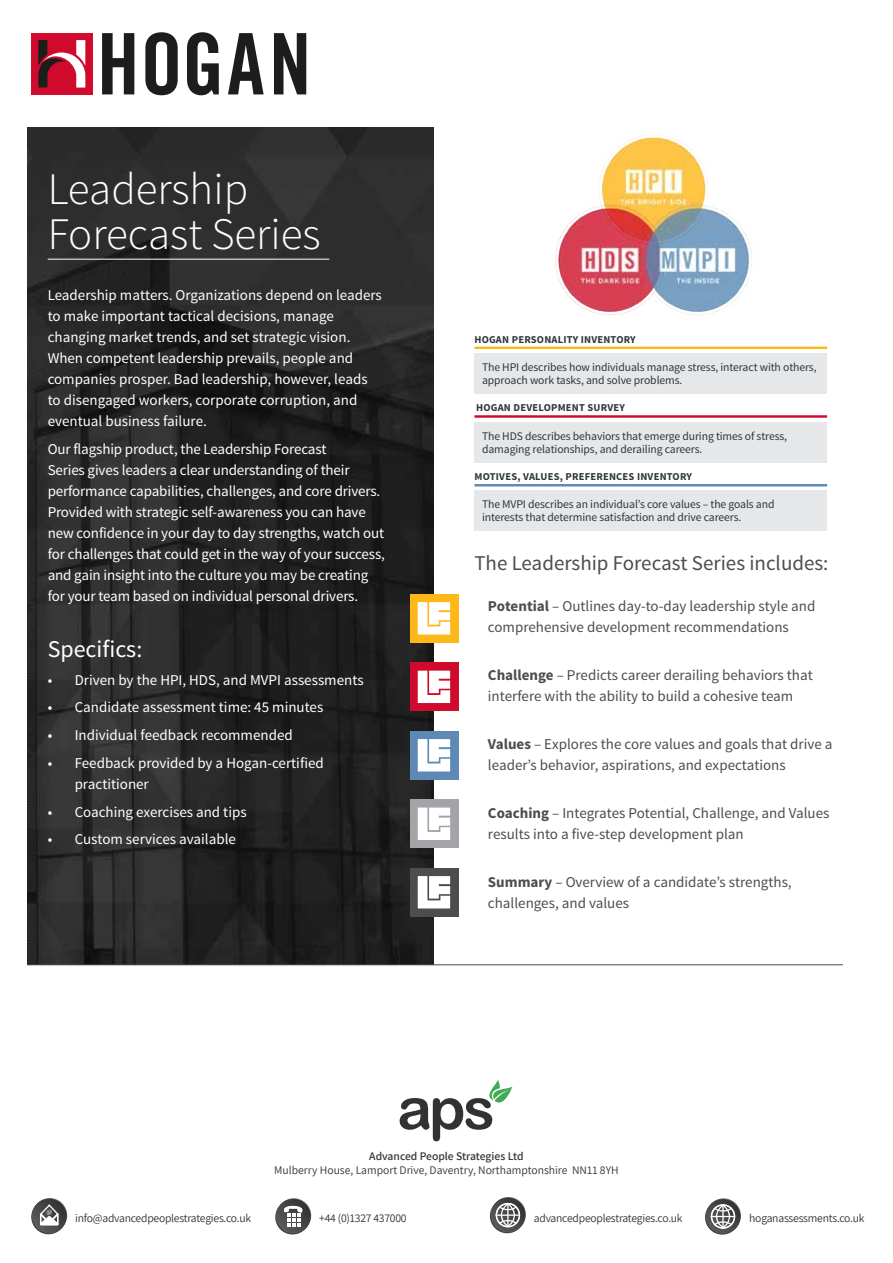
<style>
.page{position:relative;width:893px;height:1263px;background:#fff}
.page>*{position:absolute;margin:0;border:0;box-sizing:border-box;transform-origin:0 0}
.t1{font:300 45px/45px "Source Sans Pro";color:#fff}
.t2{font:24px "Source Sans Pro";color:#fff}
.t3{font:21px "Source Sans Pro";color:#4d4d4f}
.t4{font:15px/21px "Source Sans Pro";letter-spacing:-.01em;color:#fff}
.t5{font:15px/21px "Source Sans Pro";color:#4d4d4f}
.t6{font:11.7px/12.8px "Source Sans Pro";letter-spacing:-.01em;color:#2e373b}
.t7{font:11.7px "Assistant";letter-spacing:-.02em;color:#333}
.t8{font:11.7px "Assistant";color:#333}
.t9{font:600 11.7px "Assistant";color:#333}
.t10{font:700 10.5px "Source Sans Pro";letter-spacing:.02em;color:#2e373b}
.s1{font-weight:700}
</style>
<div class="page">
<img style="left:27px;top:128px;width:407px;height:836px">
<hr style="left:48px;top:259px;width:281px;height:1px;background:#fff">
<div style="left:410px;top:594px;width:48px;height:48px;background:#ffb819"></div>
<div style="left:410px;top:663px;width:48px;height:48px;background:#cf0a2c"></div>
<div style="left:410px;top:731px;width:48px;height:48px;background:#5d89b4"></div>
<div style="left:410px;top:800px;width:48px;height:48px;background:#a2a4a7"></div>
<div style="left:410px;top:868px;width:48px;height:48px;background:#4d4d4f"></div>
<svg style="left:418px;top:602px;width:32px;height:32px"></svg>
<svg style="left:418px;top:671px;width:32px;height:32px"></svg>
<svg style="left:418px;top:739px;width:32px;height:32px"></svg>
<svg style="left:418px;top:808px;width:32px;height:32px"></svg>
<svg style="left:418px;top:876px;width:32px;height:32px"></svg>
<img style="left:555px;top:134px;width:197px;height:181px">
<div style="left:474px;top:353px;width:353px;height:40px;background:#e6e7e8"></div>
<hr style="left:474px;top:347px;width:353px;height:2px;background:#ffb819">
<div style="left:474px;top:422px;width:353px;height:40px;background:#e6e7e8"></div>
<hr style="left:474px;top:415px;width:353px;height:3px;background:#cf0a2c">
<div style="left:474px;top:491px;width:353px;height:40px;background:#e6e7e8"></div>
<hr style="left:474px;top:484px;width:353px;height:2px;background:#5d89b4">
<hr style="left:27px;top:964px;width:816px;height:1px;background:#4d4d4f">
<svg style="left:276px;top:1198px;width:35px;height:35px"></svg>
<svg style="left:275px;top:1200px;width:35px;height:34px"></svg>
<svg style="left:276px;top:1199px;width:35px;height:35px"></svg>
<svg style="left:284px;top:1206px;width:18px;height:21px"></svg>
<svg style="left:491px;top:1197px;width:35px;height:35px"></svg>
<svg style="left:490px;top:1198px;width:35px;height:35px"></svg>
<svg style="left:491px;top:1198px;width:34px;height:34px"></svg>
<svg style="left:494px;top:1201px;width:27px;height:27px"></svg>
<svg style="left:706px;top:1198px;width:35px;height:35px"></svg>
<svg style="left:705px;top:1200px;width:35px;height:34px"></svg>
<svg style="left:706px;top:1199px;width:34px;height:35px"></svg>
<svg style="left:709px;top:1203px;width:28px;height:27px"></svg>
<svg style="left:32px;top:1198px;width:35px;height:35px"></svg>
<svg style="left:31px;top:1199px;width:35px;height:35px"></svg>
<svg style="left:32px;top:1199px;width:35px;height:34px"></svg>
<svg style="left:39px;top:1204px;width:21px;height:23px"></svg>
<svg style="left:400px;top:1080px;width:112px;height:61px"></svg>
<div style="left:31px;top:33px;width:61px;height:61px;background:#cf0a2c"></div>
<svg style="left:38px;top:40px;width:47px;height:48px"></svg>
<svg style="left:102px;top:32px;width:204px;height:63px"></svg>
<h1 class="t1" style="left:48px;top:166px;width:275px">Leadership<br>Forecast Series</h1>
<p class="t4" style="left:48px;top:285px;width:336px">Leadership matters. Organizations depend on leaders to make important tactical decisions, manage changing market trends, and set strategic vision.<br>When competent leadership prevails, people and companies prosper. Bad leadership, however, leads to disengaged workers, corporate corruption, and eventual business failure.</p>
<p class="t4" style="left:48px;top:439px;width:339px">Our flagship product, the Leadership Forecast<br>Series gives leaders a clear understanding of their performance capabilities, challenges, and core drivers.<br>Provided with strategic self-awareness you can have new confidence in your day to day strengths, watch out for challenges that could get in the way of your success, and gain insight into the culture you may be creating for your team based on individual personal drivers.</p>
<h2 class="t2" style="left:48px;top:634px;width:96px">Specifics:</h2>
<p class="t4" style="left:48px;top:669px;width:318px">• Driven by the HPI, HDS, and MVPI assessments</p>
<p class="t4" style="left:48px;top:697px;width:277px">• Candidate assessment time: 45 minutes</p>
<p class="t4" style="left:48px;top:725px;width:247px">• Individual feedback recommended</p>
<p class="t4" style="left:75px;top:752px;width:251px;text-indent:-27px">• Feedback provided by a Hogan-certified practitioner</p>
<p class="t4" style="left:48px;top:801px;width:201px">• Coaching exercises and tips</p>
<p class="t4" style="left:48px;top:829px;width:190px">• Custom services available</p>
<p class="t10" style="left:474px;top:333px;width:163px">HOGAN PERSONALITY INVENTORY</p>
<p class="t6" style="left:482px;top:361px;width:336px">The HPI describes how individuals manage stress, interact with others, approach work tasks, and solve problems.</p>
<p class="t10" style="left:476px;top:401px;width:150px">HOGAN DEVELOPMENT SURVEY</p>
<p class="t6" style="left:482px;top:430px;width:307px">The HDS describes behaviors that emerge during times of stress, damaging relationships, and derailing careers.</p>
<p class="t10" style="left:474px;top:470px;width:219px">MOTIVES, VALUES, PREFERENCES INVENTORY</p>
<p class="t6" style="left:482px;top:498px;width:294px">The MVPI describes an individual’s core values – the goals and interests that determine satisfaction and drive careers.</p>
<h3 class="t3" style="left:474px;top:550px;width:356px">The Leadership Forecast Series includes:</h3>
<p class="t5" style="left:488px;top:596px;width:329px"><span class="s1">Potential</span> – Outlines day-to-day leadership style and comprehensive development recommendations</p>
<p class="t5" style="left:488px;top:665px;width:326px"><span class="s1">Challenge</span> – Predicts career derailing behaviors that interfere with the ability to build a cohesive team</p>
<p class="t5" style="left:488px;top:734px;width:346px"><span class="s1">Values</span> – Explores the core values and goals that drive a leader’s behavior, aspirations, and expectations</p>
<p class="t5" style="left:488px;top:803px;width:343px"><span class="s1">Coaching</span> – Integrates Potential, Challenge, and Values results into a five-step development plan</p>
<p class="t5" style="left:488px;top:872px;width:305px"><span class="s1">Summary</span> – Overview of a candidate’s strengths, challenges, and values</p>
<p class="t9" style="left:369px;top:1148px;width:156px">Advanced People Strategies Ltd</p>
<p class="t8" style="left:274px;top:1162px;width:346px">Mulberry House, Lamport Drive, Daventry, Northamptonshire NN11 8YH</p>
<p class="t7" style="left:75px;top:1210px;width:177px">info@advancedpeoplestrategies.co.uk</p>
<p class="t7" style="left:319px;top:1210px;width:89px">+44 (0)1327 437000</p>
<p class="t7" style="left:534px;top:1210px;width:150px">advancedpeoplestrategies.co.uk</p>
<p class="t7" style="left:749px;top:1210px;width:117px">hoganassessments.co.uk</p>
</div>
